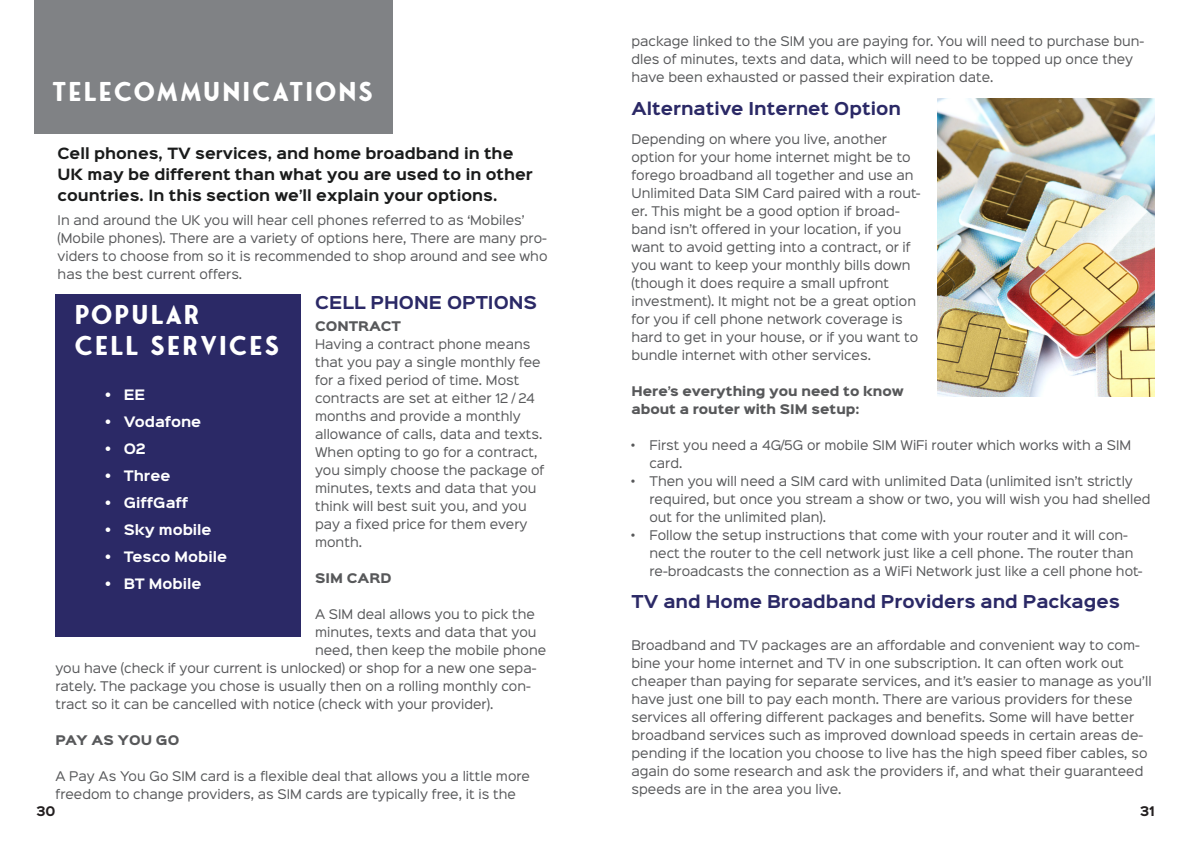
<style>
.page{position:relative;width:1191px;height:842px;background:#fff}
.page>*{position:absolute;margin:0;border:0;box-sizing:border-box;transform-origin:0 0}
.title_page{font:700 26px "Fonseca Rounded";letter-spacing:.05em;color:#fff}
.Subtitle{font:700 16px "Sinkin Sans 700";color:#2b2966}
.Text_Bold{font:700 14px/21px "Sinkin Sans 700";color:#1a1b1b}
.t1{font:700 13px "Sinkin Sans 700";color:#fff}
.text_area__b{font:12px/18px "Sinkin Sans 400";color:#57585a}
.text_area__b-2{font:900 12px/18px "Sinkin Sans 800";color:#57585a}
.Text_Content{font:700 12px "Sinkin Sans 700";color:#231f20}
</style>
<div class="page">
<div style="left:55px;top:294px;width:246px;height:343px;background:#2b2966"></div>
<div style="left:35px;top:0;width:358px;height:133px;background:#808285"></div>
<img style="left:937px;top:99px;width:218px;height:298px">
<p class="title_page" style="left:52px;top:76px;width:323px">TELECOMMUNICATIONS</p>
<p class="Text_Bold" style="left:58px;top:143px;width:477px">Cell phones, TV services, and home broadband in the<br>UK may be different than what you are used to in other countries. In this section we’ll explain your options.</p>
<p class="text_area__b" style="left:58px;top:210px;width:491px">In and around the UK you will hear cell phones referred to as ‘Mobiles’ (Mobile phones). There are a variety of options here, There are many pro&shy;viders to choose from so it is recommended to shop around and see who has the best current offers.</p>
<p class="Subtitle" style="left:315px;top:294px;width:223px">CELL PHONE OPTIONS</p>
<p class="title_page" style="left:74px;top:299px;width:127px">POPULAR</p>
<p class="title_page" style="left:74px;top:330px;width:207px">CELL SERVICES</p>
<p class="text_area__b-2" style="left:315px;top:317px;width:87px">CONTRACT</p>
<p class="text_area__b" style="left:315px;top:334px;width:231px">Having a contract phone means that you pay a single monthly fee for a fixed period of time. Most contracts are set at either 12 / 24 months and provide a monthly allowance of calls, data and texts.<br>When opting to go for a contract, you simply choose the package of minutes, texts and data that you think will best suit you, and you pay a fixed price for them every month.</p>
<p class="text_area__b-2" style="left:315px;top:569px;width:78px">SIM CARD</p>
<p class="text_area__b" style="left:315px;top:604px;width:221px">A SIM deal allows you to pick the</p>
<p class="text_area__b" style="left:315px;top:622px;width:223px">minutes, texts and data that you</p>
<p class="text_area__b" style="left:315px;top:640px;width:233px">need, then keep the mobile phone</p>
<p class="text_area__b" style="left:55px;top:658px;width:482px">you have (check if your current is unlocked) or shop for a new one sepa-</p>
<p class="text_area__b" style="left:55px;top:676px;width:477px">rately. The package you chose is usually then on a rolling monthly con-</p>
<p class="text_area__b" style="left:55px;top:694px;width:439px">tract so it can be cancelled with notice (check with your provider).</p>
<p class="text_area__b-2" style="left:55px;top:731px;width:125px">PAY AS YOU GO</p>
<p class="text_area__b" style="left:55px;top:766px;width:476px">A Pay As You Go SIM card is a flexible deal that allows you a little more freedom to change providers, as SIM cards are typically free, it is the</p>
<p class="t1" style="left:106px;top:387px;width:41px">• EE</p>
<p class="t1" style="left:106px;top:414px;width:97px">• Vodafone</p>
<p class="t1" style="left:106px;top:441px;width:42px">• O2</p>
<p class="t1" style="left:106px;top:468px;width:66px">• Three</p>
<p class="t1" style="left:106px;top:495px;width:84px">• GiffGaff</p>
<p class="t1" style="left:106px;top:522px;width:107px">• Sky mobile</p>
<p class="t1" style="left:106px;top:549px;width:123px">• Tesco Mobile</p>
<p class="t1" style="left:106px;top:576px;width:97px">• BT Mobile</p>
<p class="Text_Content" style="left:36px;top:804px;width:21px">30</p>
<p class="text_area__b" style="left:631px;top:32px;width:514px">package linked to the SIM you are paying for. You will need to purchase bun&shy;dles of minutes, texts and data, which will need to be topped up once they have been exhausted or passed their expiration date.</p>
<p class="Subtitle" style="left:631px;top:100px;width:271px">Alternative Internet Option</p>
<p class="text_area__b" style="left:631px;top:129px;width:290px">Depending on where you live, another option for your home internet might be to forego broadband all together and use an Unlimited Data SIM Card paired with a rout&shy;er. This might be a good option if broad&shy;band isn’t offered in your location, if you want to avoid getting into a contract, or if you want to keep your monthly bills down (though it does require a small upfront investment). It might not be a great option for you if cell phone network coverage is hard to get in your house, or if you want to bundle internet with other services.</p>
<p class="text_area__b-2" style="left:631px;top:383px;width:274px">Here’s everything you need to know about a router with SIM setup:</p>
<p class="text_area__b" style="left:649px;top:435px;width:483px;text-indent:-18px">• First you need a 4G/5G or mobile SIM WiFi router which works with a SIM card.</p>
<p class="text_area__b" style="left:649px;top:471px;width:502px;text-indent:-18px">• Then you will need a SIM card with unlimited Data (unlimited isn’t strictly required, but once you stream a show or two, you will wish you had shelled out for the unlimited plan).</p>
<p class="text_area__b" style="left:649px;top:525px;width:494px;text-indent:-18px">• Follow the setup instructions that come with your router and it will con&shy;nect the router to the cell network just like a cell phone. The router than re-broadcasts the connection as a WiFi Network just like a cell phone hot-</p>
<p class="Subtitle" style="left:631px;top:593px;width:490px">TV and Home Broadband Providers and Packages</p>
<p class="text_area__b" style="left:631px;top:635px;width:521px">Broadband and TV packages are an affordable and convenient way to com&shy;bine your home internet and TV in one subscription. It can often work out cheaper than paying for separate services, and it’s easier to manage as you’ll have just one bill to pay each month. There are various providers for these services all offering different packages and benefits. Some will have better broadband services such as improved download speeds in certain areas de&shy;pending if the location you choose to live has the high speed fiber cables, so again do some research and ask the providers if, and what their guaranteed speeds are in the area you live.</p>
<p class="Text_Content" style="left:1139px;top:805px;width:17px">31</p>
</div>
